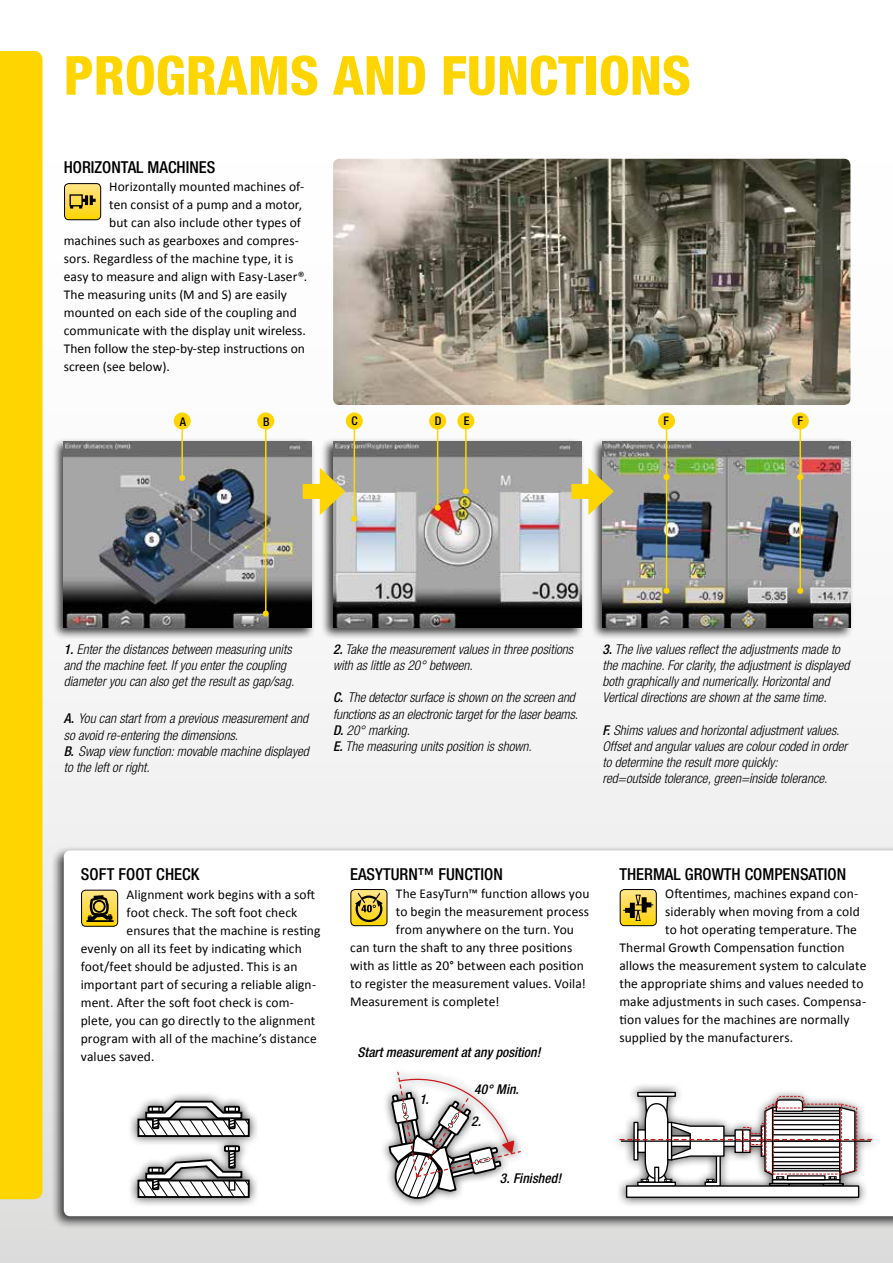
<style>
.page{position:relative;width:893px;height:1263px;background:#fff}
.page>*{position:absolute;margin:0;border:0;box-sizing:border-box;transform-origin:0 0}
.t1{font:800 condensed 54px "Helvetica Neue";color:#ffd500}
.t2{font:500 condensed 16.5px "Helvetica Neue";color:#000}
.t3{font:13.5px "Calibri";letter-spacing:.005em;color:#000}
.t4{font:italic 300 condensed 13.5px/16.2px "Helvetica Neue";color:#000}
.t5{font:italic 500 condensed 13.5px "Helvetica Neue";color:#000}
.t6{font:500 condensed 12px "Helvetica Neue";color:#000}
.s1{font-weight:500}
</style>
<div class="page">
<div style="left:0;top:0;width:893px;height:1263px;background:linear-gradient(to bottom,#fff,#e2e2e2)"></div>
<div style="left:0;top:51px;width:43px;height:1148px;background:#ffd500"></div>
<div style="left:51px;top:846px;width:842px;height:384px;background:#000;opacity:.75"></div>
<svg style="left:64px;top:850px;width:829px;height:366px"></svg>
<div style="left:611px;top:1082px;width:270px;height:125px;background:#000;opacity:.75"></div>
<svg style="left:637px;top:1092px;width:39px;height:3px"></svg>
<div style="left:626px;top:1185px;width:233px;height:13px;background:#fff;border:1px solid #000"></div>
<svg style="left:620px;top:1095px;width:252px;height:92px"></svg>
<div style="left:379px;top:1063px;width:150px;height:145px;background:#000;opacity:.75"></div>
<svg style="left:389px;top:1071px;width:132px;height:128px"></svg>
<div style="left:128px;top:1091px;width:131px;height:116px;background:#000;opacity:.75"></div>
<svg style="left:137px;top:1101px;width:113px;height:36px"></svg>
<svg style="left:137px;top:1144px;width:113px;height:54px"></svg>
<div style="left:51px;top:437px;width:265px;height:202px;background:#000;opacity:.75"></div>
<img style="left:64px;top:441px;width:248px;height:186px">
<div style="left:321px;top:437px;width:264px;height:202px;background:#000;opacity:.75"></div>
<img style="left:333px;top:441px;width:248px;height:186px">
<div style="left:590px;top:437px;width:264px;height:202px;background:#000;opacity:.75"></div>
<img style="left:602px;top:441px;width:248px;height:186px">
<hr style="left:666px;top:429px;width:1px;height:162px;background:#ffd500">
<svg style="left:663px;top:588px;width:6px;height:6px"></svg>
<hr style="left:354px;top:429px;width:1px;height:90px;background:#ffd500">
<svg style="left:351px;top:516px;width:6px;height:6px"></svg>
<hr style="left:437px;top:429px;width:1px;height:79px;background:#ffd500">
<svg style="left:435px;top:505px;width:6px;height:6px"></svg>
<hr style="left:465px;top:429px;width:2px;height:62px;background:#ffd500">
<svg style="left:463px;top:488px;width:6px;height:6px"></svg>
<hr style="left:181px;top:429px;width:2px;height:49px;background:#ffd500">
<svg style="left:179px;top:475px;width:6px;height:6px"></svg>
<hr style="left:265px;top:429px;width:1px;height:185px;background:#ffd500">
<svg style="left:263px;top:611px;width:6px;height:6px"></svg>
<hr style="left:799px;top:429px;width:2px;height:162px;background:#ffd500">
<svg style="left:797px;top:588px;width:6px;height:6px"></svg>
<div style="left:658px;top:412px;width:17px;height:17px;background:#ffd500;border-radius:50%"></div>
<div style="left:346px;top:412px;width:17px;height:17px;background:#ffd500;border-radius:50%"></div>
<div style="left:429px;top:412px;width:17px;height:17px;background:#ffd500;border-radius:50%"></div>
<div style="left:457px;top:412px;width:17px;height:17px;background:#ffd500;border-radius:50%"></div>
<div style="left:174px;top:412px;width:17px;height:17px;background:#ffd500;border-radius:50%"></div>
<div style="left:257px;top:412px;width:17px;height:17px;background:#ffd500;border-radius:50%"></div>
<div style="left:792px;top:412px;width:17px;height:17px;background:#ffd500;border-radius:50%"></div>
<div style="left:64px;top:183px;width:37px;height:37px;border:1px solid #000;border-radius:4px"></div>
<svg style="left:65px;top:184px;width:36px;height:36px"></svg>
<div style="left:620px;top:889px;width:37px;height:37px;border:1px solid #000;border-radius:4px"></div>
<svg style="left:620px;top:889px;width:36px;height:37px"></svg>
<div style="left:81px;top:890px;width:37px;height:37px;border:1px solid #000;border-radius:4px"></div>
<svg style="left:82px;top:890px;width:36px;height:36px"></svg>
<div style="left:350px;top:889px;width:37px;height:37px;border:1px solid #000;border-radius:4px"></div>
<svg style="left:351px;top:889px;width:36px;height:37px"></svg>
<div style="left:663px;top:474px;width:7px;height:6px;background:#ffd500;border-radius:50%"></div>
<svg style="left:797px;top:474px;width:6px;height:6px"></svg>
<div style="left:310px;top:484px;width:20px;height:15px;background:#ffd500"></div>
<svg style="left:320px;top:468px;width:25px;height:47px"></svg>
<div style="left:579px;top:484px;width:19px;height:15px;background:#ffd500"></div>
<svg style="left:588px;top:468px;width:26px;height:47px"></svg>
<img style="left:333px;top:159px;width:517px;height:246px">
<h1 class="t1" style="left:64px;top:42px;width:629px">PROGRAMS AND FUNCTIONS</h1>
<p class="t2" style="left:64px;top:158px;width:153px">HORIZONTAL MACHINES</p>
<p class="t3" style="left:109px;top:178px;width:197px">Horizontally mounted machines of-</p>
<p class="t3" style="left:109px;top:196px;width:195px">ten consist of a pump and a motor,</p>
<p class="t3" style="left:109px;top:214px;width:193px">but can also include other types of</p>
<p class="t3" style="left:64px;top:232px;width:237px">machines such as gearboxes and compres-</p>
<p class="t3" style="left:64px;top:250px;width:231px">sors. Regardless of the machine type, it is</p>
<p class="t3" style="left:64px;top:268px;width:245px">easy to measure and align with Easy-Laser®.</p>
<p class="t3" style="left:64px;top:286px;width:225px">The measuring units (M and S) are easily</p>
<p class="t3" style="left:64px;top:304px;width:235px">mounted on each side of the coupling and</p>
<p class="t3" style="left:64px;top:322px;width:244px">communicate with the display unit wireless.</p>
<p class="t3" style="left:64px;top:340px;width:243px">Then follow the step-by-step instructions on</p>
<p class="t3" style="left:64px;top:358px;width:108px">screen (see below).</p>
<p class="t6" style="left:180px;top:414px;width:8px">A</p>
<p class="t6" style="left:263px;top:414px;width:8px">B</p>
<p class="t6" style="left:351px;top:414px;width:8px">C</p>
<p class="t6" style="left:435px;top:414px;width:8px">D</p>
<p class="t6" style="left:464px;top:414px;width:7px">E</p>
<p class="t6" style="left:664px;top:414px;width:7px">F</p>
<p class="t6" style="left:797px;top:414px;width:7px">F</p>
<p class="t4" style="left:64px;top:641px;width:232px"><span class="s1">1.</span> Enter the distances between measuring units and the machine feet. If you enter the coupling diameter you can also get the result as gap/sag.</p>
<p class="t4" style="left:64px;top:710px;width:247px"><span class="s1">A.</span> You can start from a previous measurement and so avoid re-entering the dimensions.<br><span class="s1">B.</span> Swap view function: movable machine displayed to the left or right.</p>
<p class="t4" style="left:333px;top:641px;width:242px"><span class="s1">2.</span> Take the measurement values in three positions with as little as 20° between.</p>
<p class="t4" style="left:333px;top:689px;width:246px"><span class="s1">C.</span> The detector surface is shown on the screen and functions as an electronic target for the laser beams.<br><span class="s1">D.</span> 20° marking.<br><span class="s1">E.</span> The measuring units position is shown.</p>
<p class="t4" style="left:602px;top:641px;width:249px"><span class="s1">3.</span> The live values reflect the adjustments made to the machine. For clarity, the adjustment is displayed both graphically and numerically. Horizontal and Vertical directions are shown at the same time.</p>
<p class="t4" style="left:602px;top:722px;width:246px"><span class="s1">F.</span> Shims values and horizontal adjustment values.<br>Offset and angular values are colour coded in order to determine the result more quickly:<br>red=outside tolerance, green=inside tolerance.</p>
<p class="t2" style="left:81px;top:865px;width:120px">SOFT FOOT CHECK</p>
<p class="t3" style="left:127px;top:886px;width:190px">Alignment work begins with a soft</p>
<p class="t3" style="left:127px;top:904px;width:172px">foot check. The soft foot check</p>
<p class="t3" style="left:127px;top:922px;width:195px">ensures that the machine is resting</p>
<p class="t3" style="left:81px;top:940px;width:223px">evenly on all its feet by indicating which</p>
<p class="t3" style="left:81px;top:958px;width:218px">foot/feet should be adjusted. This is an</p>
<p class="t3" style="left:81px;top:976px;width:237px">important part of securing a reliable align-</p>
<p class="t3" style="left:81px;top:994px;width:215px">ment. After the soft foot check is com-</p>
<p class="t3" style="left:81px;top:1012px;width:236px">plete, you can go directly to the alignment</p>
<p class="t3" style="left:81px;top:1030px;width:237px">program with all of the machine’s distance</p>
<p class="t3" style="left:81px;top:1048px;width:75px">values saved.</p>
<p class="t2" style="left:350px;top:865px;width:154px">EASYTURN™ FUNCTION</p>
<p class="t3" style="left:396px;top:885px;width:195px">The EasyTurn™ function allows you</p>
<p class="t3" style="left:396px;top:903px;width:195px">to begin the measurement process</p>
<p class="t3" style="left:396px;top:921px;width:180px">from anywhere on the turn. You</p>
<p class="t3" style="left:350px;top:939px;width:224px">can turn the shaft to any three positions</p>
<p class="t3" style="left:350px;top:957px;width:235px">with as little as 20° between each position</p>
<p class="t3" style="left:350px;top:975px;width:237px">to register the measurement values. Voila!</p>
<p class="t3" style="left:350px;top:993px;width:151px">Measurement is complete!</p>
<p class="t5" style="left:358px;top:1044px;width:184px">Start measurement at any position!</p>
<p class="t5" style="left:419px;top:1091px;width:11px">1.</p>
<p class="t5" style="left:474px;top:1081px;width:46px">40° Min.</p>
<p class="t5" style="left:471px;top:1113px;width:11px">2.</p>
<p class="t5" style="left:500px;top:1170px;width:63px">3. Finished!</p>
<p class="t2" style="left:619px;top:865px;width:228px">THERMAL GROWTH COMPENSATION</p>
<p class="t3" style="left:665px;top:885px;width:194px">Oftentimes, machines expand con-</p>
<p class="t3" style="left:665px;top:903px;width:196px">siderably when moving from a cold</p>
<p class="t3" style="left:665px;top:921px;width:193px">to hot operating temperature. The</p>
<p class="t3" style="left:619px;top:939px;width:227px">Thermal Growth Compensation function</p>
<p class="t3" style="left:619px;top:957px;width:248px">allows the measurement system to calculate</p>
<p class="t3" style="left:619px;top:975px;width:246px">the appropriate shims and values needed to</p>
<p class="t3" style="left:619px;top:993px;width:248px">make adjustments in such cases. Compensa-</p>
<p class="t3" style="left:619px;top:1011px;width:232px">tion values for the machines are normally</p>
<p class="t3" style="left:619px;top:1029px;width:175px">supplied by the manufacturers.</p>
</div>
